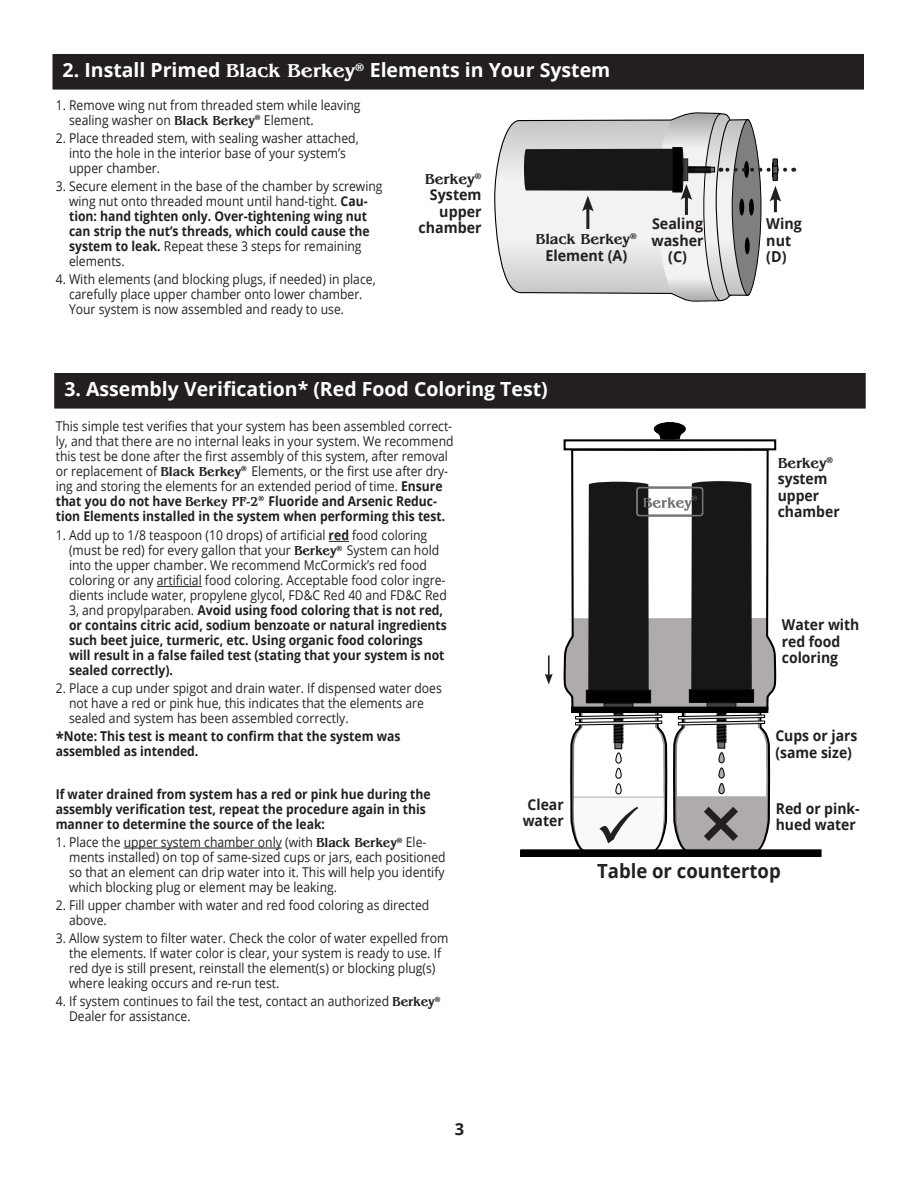
<style>
.page{position:relative;width:918px;height:1188px;background:#fff}
.page>*{position:absolute;margin:0;border:0;box-sizing:border-box;transform-origin:0 0}
.Major_Subhead{font:700 19.5px "Open Sans";color:#fff}
.Part_Names{font:700 19.5px "Open Sans";color:#231f20;scale:.95 1}
.t1{font:700 16.5px "Open Sans";color:#231f20}
.Part_Names-2{font:700 15px/16.5px "Open Sans";color:#231f20;scale:.93 1}
.Part_Names-3{font:700 15px/16.5px "Open Sans";color:#231f20;text-align:right;scale:.95 1}
.Part_Names-4{font:700 15px/16.5px "Benguiat";color:#231f20;text-align:center;scale:.95 1}
.Body_copy{font:13.5px/15px "Open Sans";color:#231f20;scale:.9 1}
.Body_copy-2{font:700 13.5px/15px "Open Sans";color:#231f20;scale:.9 1}
.s1{font-family:"Benguiat"}
.s2{font-family:"Benguiat";font-weight:700}
.s3{font-weight:700}
.s4{font-family:"Open Sans"}
.s5{font-size:16.5px}
</style>
<div class="page">
<svg style="left:494px;top:112px;width:228px;height:190px"></svg>
<svg style="left:524px;top:113px;width:261px;height:188px"></svg>
<div style="left:53px;top:55px;width:810px;height:34px;background:#231f20"></div>
<div style="left:53px;top:54px;width:811px;height:36px;border:2px solid #231f20"></div>
<div style="left:55px;top:374px;width:810px;height:34px;background:#231f20"></div>
<div style="left:54px;top:373px;width:812px;height:36px;border:2px solid #231f20"></div>
<hr style="left:124px;top:848px;width:158px;height:1px;background:#231f20">
<svg style="left:329px;top:541px;width:20px;height:1px"></svg>
<hr style="left:157px;top:586px;width:45px;height:1px;background:#231f20">
<div style="left:521px;top:850px;width:300px;height:6px;background:#000"></div>
<div style="left:521px;top:850px;width:300px;height:7px;border:1px solid #000"></div>
<div style="left:564px;top:439px;width:212px;height:11px;border:2px solid #000"></div>
<svg style="left:652px;top:429px;width:36px;height:11px"></svg>
<div style="left:654px;top:423px;width:31px;height:12px;background:#000;border-radius:50%"></div>
<div style="left:654px;top:422px;width:32px;height:14px;border:1px solid #000;border-radius:50%"></div>
<hr style="left:548px;top:655px;width:2px;height:21px;background:#231f20">
<svg style="left:545px;top:674px;width:8px;height:11px"></svg>
<svg style="left:563px;top:448px;width:214px;height:404px"></svg>
<p class="Major_Subhead" style="left:63px;top:57px;width:549px">2. Install Primed <span class="s1">Black Berkey</span><sup>®</sup> Elements in Your System</p>
<p class="Body_copy" style="left:69px;top:97px;width:325px;text-indent:-13px">1. Remove wing nut from threaded stem while leaving sealing washer on <span class="s2">Black Berkey</span><sup>®</sup> Element.</p>
<p class="Body_copy" style="left:69px;top:130px;width:323px;text-indent:-13px">2. Place threaded stem, with sealing washer attached, into the hole in the interior base of your system’s upper chamber.</p>
<p class="Body_copy" style="left:69px;top:178px;width:350px;text-indent:-13px">3. Secure element in the base of the chamber by screwing wing nut onto threaded mount until hand-tight. <span class="s3">Cau&shy;tion: hand tighten only. Over-tightening wing nut can strip the nut’s threads, which could cause the system to leak.</span> Repeat these 3 steps for remaining elements.</p>
<p class="Body_copy" style="left:69px;top:271px;width:342px;text-indent:-13px">4. With elements (and blocking plugs, if needed) in place, carefully place upper chamber onto lower chamber.<br>Your system is now assembled and ready to use.</p>
<p class="Part_Names-3" style="left:418px;top:170px;width:68px"><span class="s1">Berkey</span><sup>®<br></sup>System upper chamber</p>
<p class="Part_Names-4" style="left:536px;top:231px;width:108px">Black Berkey<sup>®<br></sup><span class="s4">Element (A)</span></p>
<p class="Part_Names-3" style="left:652px;top:215px;width:56px;text-align:center">Sealing washer (C)</p>
<p class="Major_Subhead" style="left:64px;top:376px;width:485px">3. Assembly Verification* (Red Food Coloring Test)</p>
<p class="Body_copy" style="left:56px;top:418px;width:444px">This simple test verifies that your system has been assembled correct&shy;ly, and that there are no internal leaks in your system. We recommend this test be done after the first assembly of this system, after removal or replacement of <span class="s2">Black Berkey</span><sup>®</sup> Elements, or the first use after dry&shy;ing and storing the elements for an extended period of time. <span class="s3">Ensure that you do not have</span> <span class="s2">Berkey PF-2</span><sup>®</sup> <span class="s3">Fluoride and Arsenic Reduc&shy;tion Elements installed in the system when performing this test.</span></p>
<p class="Body_copy" style="left:69px;top:528px;width:421px;text-indent:-13px">1. Add up to 1/8 teaspoon (10 drops) of artificial <span class="s3">red</span> food coloring (must be red) for every gallon that your <span class="s2">Berkey</span><sup>®</sup> System can hold into the upper chamber. We recommend McCormick’s red food coloring or any artificial food coloring. Acceptable food color ingre&shy;dients include water, propylene glycol, FD&amp;C Red 40 and FD&amp;C Red 3, and propylparaben. <span class="s3">Avoid using food coloring that is not red, or contains citric acid, sodium benzoate or natural ingredients such beet juice, turmeric, etc. Using organic food colorings will result in a false failed test (stating that your system is not sealed correctly).</span></p>
<p class="Body_copy" style="left:69px;top:681px;width:416px;text-indent:-13px">2. Place a cup under spigot and drain water. If dispensed water does not have a red or pink hue, this indicates that the elements are sealed and system has been assembled correctly.</p>
<p class="Body_copy-2" style="left:56px;top:729px;width:385px"><span class="s5">*</span>Note: This test is meant to confirm that the system was assembled as intended.</p>
<p class="Part_Names-3" style="left:766px;top:215px;width:39px;text-align:left">Wing nut (D)</p>
<p class="Part_Names-2" style="left:778px;top:453px;width:68px"><span class="s1">Berkey</span><sup>® </sup>system upper chamber</p>
<p class="Part_Names-2" style="left:782px;top:616px;width:85px">Water with red food coloring</p>
<p class="Part_Names-2" style="left:775px;top:727px;width:90px">Cups or jars</p>
<p class="Part_Names-2" style="left:775px;top:744px;width:84px">(same size)</p>
<p class="Body_copy-2" style="left:56px;top:786px;width:418px">If water drained from system has a red or pink hue during the assembly verification test, repeat the procedure again in this manner to determine the source of the leak:</p>
<p class="Body_copy" style="left:69px;top:834px;width:420px;text-indent:-13px">1. Place the upper system chamber only (with <span class="s2">Black Berkey</span><sup>®</sup> Ele&shy;ments installed) on top of same-sized cups or jars, each positioned so that an element can drip water into it. This will help you identify which blocking plug or element may be leaking.</p>
<p class="Body_copy" style="left:69px;top:897px;width:402px;text-indent:-13px">2. Fill upper chamber with water and red food coloring as directed above.</p>
<p class="Body_copy" style="left:69px;top:930px;width:423px;text-indent:-13px">3. Allow system to filter water. Check the color of water expelled from the elements. If water color is clear, your system is ready to use. If red dye is still present, reinstall the element(s) or blocking plug(s) where leaking occurs and re-run test.</p>
<p class="Body_copy" style="left:69px;top:993px;width:414px;text-indent:-13px">4. If system continues to fail the test, contact an authorized <span class="s2">Berkey</span><sup>®<br></sup>Dealer for assistance.</p>
<p class="t1" style="left:455px;top:1117px;width:11px">3</p>
<p class="Part_Names-2" style="left:523px;top:796px;width:46px;text-align:center">Clear water</p>
<p class="Part_Names-2" style="left:776px;top:800px;width:92px">Red or pink&shy;hued water</p>
<p class="Part_Names" style="left:597px;top:857px;width:195px">Table or countertop</p>
</div>
